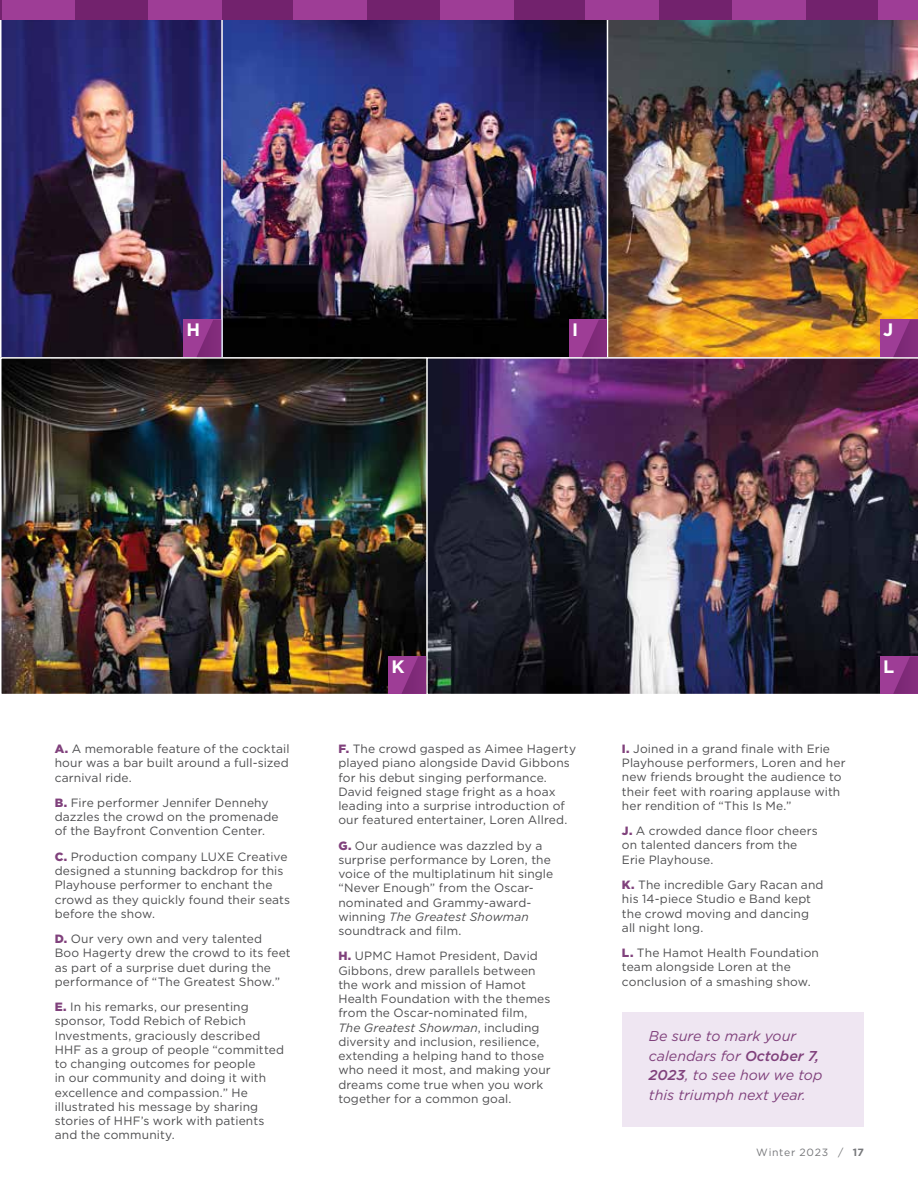
<style>
.page{position:relative;width:918px;height:1188px;background:#fff}
.page>*{position:absolute;margin:0;border:0;box-sizing:border-box;transform-origin:0 0}
.t1{font:700 18px "Gotham";color:#fff}
.t2{font:italic 14.25px/19.5px "Gotham";color:#80417c}
.t3{font:12px/14.2px "Gotham";letter-spacing:.01em;color:#4d4d4f}
.t4{font:10.5px "Gotham";letter-spacing:.07em;color:#77787b}
.s1{font-weight:900;color:#80417c}
.s2{font-style:italic}
.s3{font-weight:500}
.s4{font-weight:700}
</style>
<div class="page">
<img style="left:223px;top:20px;width:384px;height:337px">
<img style="left:3px;top:20px;width:217px;height:336px">
<div style="left:0;top:12px;width:223px;height:347px;border:2px solid #fff"></div>
<img style="left:608px;top:20px;width:310px;height:337px">
<div style="left:622px;top:1012px;width:242px;height:114px;background:#efe6f2"></div>
<div style="left:1px;top:0;width:917px;height:20px;background:#72226d"></div>
<div style="left:1px;top:0;width:74px;height:20px;background:#9e3d96"></div>
<div style="left:148px;top:0;width:74px;height:20px;background:#9e3d96"></div>
<div style="left:293px;top:0;width:73px;height:20px;background:#9e3d96"></div>
<div style="left:440px;top:0;width:73px;height:20px;background:#9e3d96"></div>
<div style="left:585px;top:0;width:74px;height:20px;background:#9e3d96"></div>
<div style="left:732px;top:0;width:73px;height:20px;background:#9e3d96"></div>
<div style="left:878px;top:0;width:40px;height:20px;background:#9e3d96"></div>
<svg style="left:0;top:0;width:1px;height:20px"></svg>
<img style="left:3px;top:360px;width:423px;height:332px">
<div style="left:0;top:357px;width:432px;height:338px;border:2px solid #fff"></div>
<img style="left:426px;top:357px;width:492px;height:338px">
<div style="left:184px;top:320px;width:37px;height:37px;background:#9e3d96"></div>
<svg style="left:197px;top:320px;width:24px;height:37px"></svg>
<div style="left:569px;top:320px;width:38px;height:37px;background:#9e3d96"></div>
<svg style="left:582px;top:320px;width:25px;height:37px"></svg>
<div style="left:881px;top:320px;width:37px;height:37px;background:#9e3d96"></div>
<svg style="left:893px;top:320px;width:25px;height:37px"></svg>
<div style="left:389px;top:656px;width:37px;height:38px;background:#9e3d96"></div>
<svg style="left:402px;top:656px;width:24px;height:38px"></svg>
<div style="left:881px;top:656px;width:37px;height:38px;background:#9e3d96"></div>
<svg style="left:893px;top:656px;width:25px;height:38px"></svg>
<h1 class="t1" style="left:186px;top:318px;width:15px">H</h1>
<h1 class="t1" style="left:572px;top:318px;width:8px">I</h1>
<h1 class="t1" style="left:883px;top:318px;width:12px">J</h1>
<p class="t3" style="left:55px;top:742px;width:236px;text-align:justify"><span class="s1">A.</span> A memorable feature of the cocktail hour was a bar built around a full-sized carnival ride.</p>
<p class="t3" style="left:55px;top:795px;width:225px"><span class="s1">B.</span> Fire performer Jennifer Dennehy dazzles the crowd on the promenade of the Bayfront Convention Center.</p>
<p class="t3" style="left:55px;top:849px;width:237px"><span class="s1">C.</span> Production company LUXE Creative designed a stunning backdrop for this Playhouse performer to enchant the crowd as they quickly found their seats before the show.</p>
<p class="t3" style="left:55px;top:931px;width:238px"><span class="s1">D.</span> Our very own and very talented<br>Boo Hagerty drew the crowd to its feet as part of a surprise duet during the performance of “The Greatest Show.”</p>
<p class="t3" style="left:55px;top:1000px;width:231px"><span class="s1">E.</span> In his remarks, our presenting sponsor, Todd Rebich of Rebich<br>Investments, graciously described<br>HHF as a group of people “committed to changing outcomes for people<br>in our community and doing it with excellence and compassion.” He illustrated his message by sharing stories of HHF’s work with patients and the community.</p>
<h1 class="t1" style="left:391px;top:655px;width:15px">K</h1>
<h1 class="t1" style="left:883px;top:655px;width:13px">L</h1>
<p class="t3" style="left:338px;top:741px;width:239px"><span class="s1">F.</span> The crowd gasped as Aimee Hagerty played piano alongside David Gibbons for his debut singing performance.<br>David feigned stage fright as a hoax leading into a surprise introduction of our featured entertainer, Loren Allred.</p>
<p class="t3" style="left:338px;top:838px;width:217px"><span class="s1">G.</span> Our audience was dazzled by a surprise performance by Loren, the voice of the multiplatinum hit single “Never Enough” from the Oscar&shy;nominated and Grammy-award&shy;winning <span class="s2">The Greatest Showman </span>soundtrack and film.</p>
<p class="t3" style="left:338px;top:949px;width:214px"><span class="s1">H.</span> UPMC Hamot President, David<br>Gibbons, drew parallels between the work and mission of Hamot<br>Health Foundation with the themes from the Oscar-nominated film,<br><span class="s2">The Greatest Showman</span>, including diversity and inclusion, resilience, extending a helping hand to those who need it most, and making your dreams come true when you work together for a common goal.</p>
<p class="t3" style="left:622px;top:741px;width:225px"><span class="s1">I.</span> Joined in a grand finale with Erie Playhouse performers, Loren and her new friends brought the audience to their feet with roaring applause with her rendition of “This Is Me.”</p>
<p class="t3" style="left:622px;top:824px;width:197px"><span class="s1">J.</span> A crowded dance floor cheers on talented dancers from the<br>Erie Playhouse.</p>
<p class="t3" style="left:622px;top:877px;width:203px"><span class="s1">K.</span> The incredible Gary Racan and his 14-piece Studio e Band kept the crowd moving and dancing all night long.</p>
<p class="t3" style="left:622px;top:945px;width:199px"><span class="s1">L.</span> The Hamot Health Foundation team alongside Loren at the conclusion of a smashing show.</p>
<p class="t2" style="left:649px;top:1026px;width:175px">Be sure to mark your calendars for <span class="s3">October 7,<br>2023</span>, to see how we top this triumph next year.</p>
<p class="t4" style="left:756px;top:1145px;width:109px">Winter 2023 / <span class="s4">17</span></p>
</div>
